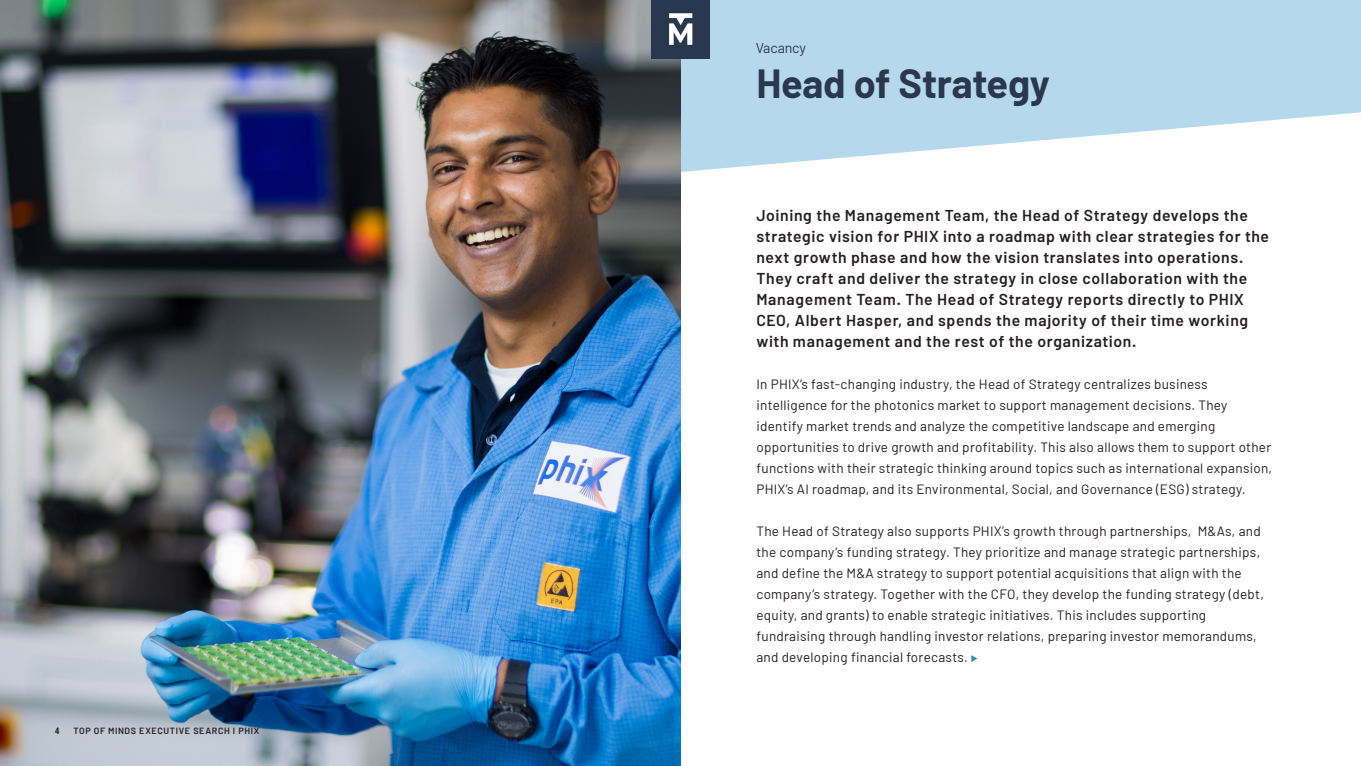
<style>
.page{position:relative;width:1361px;height:766px;background:#fff}
.page>*{position:absolute;margin:0;border:0;box-sizing:border-box;transform-origin:0 0}
.Page_header_kopie{font:700 39.75px "Barlow";letter-spacing:-.005em;color:#2a384e}
.t1{font:600 15.75px/21px "Barlow";letter-spacing:.04em;color:#231f20}
.t2{font:14.25px "Barlow";letter-spacing:-.015em;color:#2a384e}
.t3{font:13.5px/21px "Barlow";letter-spacing:.02em;color:#231f20}
.t4{font:600 9px "Barlow";letter-spacing:.07em;color:#231f20}
.t5{font:9px "Open Sans";color:#231f20}
</style>
<div class="page">
<svg style="left:680px;top:0;width:681px;height:231px;fill:#b6d8ec"></svg>
<img style="left:0;top:0;width:680px;height:765px">
<svg style="left:971px;top:655px;width:6px;height:6px"></svg>
<img style="left:651px;top:0;width:58px;height:58px">
<p class="t5" style="left:55px;top:724px;width:6px">4</p>
<p class="t4" style="left:73px;top:725px;width:187px">TOP OF MINDS EXECUTIVE SEARCH I PHIX</p>
<p class="t2" style="left:755px;top:37px;width:52px">Vacancy</p>
<p class="Page_header_kopie" style="left:756px;top:54px;width:295px">Head of Strategy</p>
<p class="t1" style="left:756px;top:204px;width:514px">Joining the Management Team, the Head of Strategy develops the strategic vision for PHIX into a roadmap with clear strategies for the next growth phase and how the vision translates into operations.<br>They craft and deliver the strategy in close collaboration with the Management Team. The Head of Strategy reports directly to PHIX CEO, Albert Hasper, and spends the majority of their time working with management and the rest of the organization.</p>
<p class="t3" style="left:756px;top:372px;width:517px">In PHIX’s fast-changing industry, the Head of Strategy centralizes business intelligence for the photonics market to support management decisions. They identify market trends and analyze the competitive landscape and emerging opportunities to drive growth and profitability. This also allows them to support other functions with their strategic thinking around topics such as international expansion, PHIX’s AI roadmap, and its Environmental, Social, and Governance (ESG) strategy.</p>
<p class="t3" style="left:756px;top:519px;width:509px">The Head of Strategy also supports PHIX’s growth through partnerships, M&amp;As, and the company’s funding strategy. They prioritize and manage strategic partnerships, and define the M&amp;A strategy to support potential acquisitions that align with the company’s strategy. Together with the CFO, they develop the funding strategy (debt, equity, and grants) to enable strategic initiatives. This includes supporting fundraising through handling investor relations, preparing investor memorandums, and developing financial forecasts.</p>
</div>
